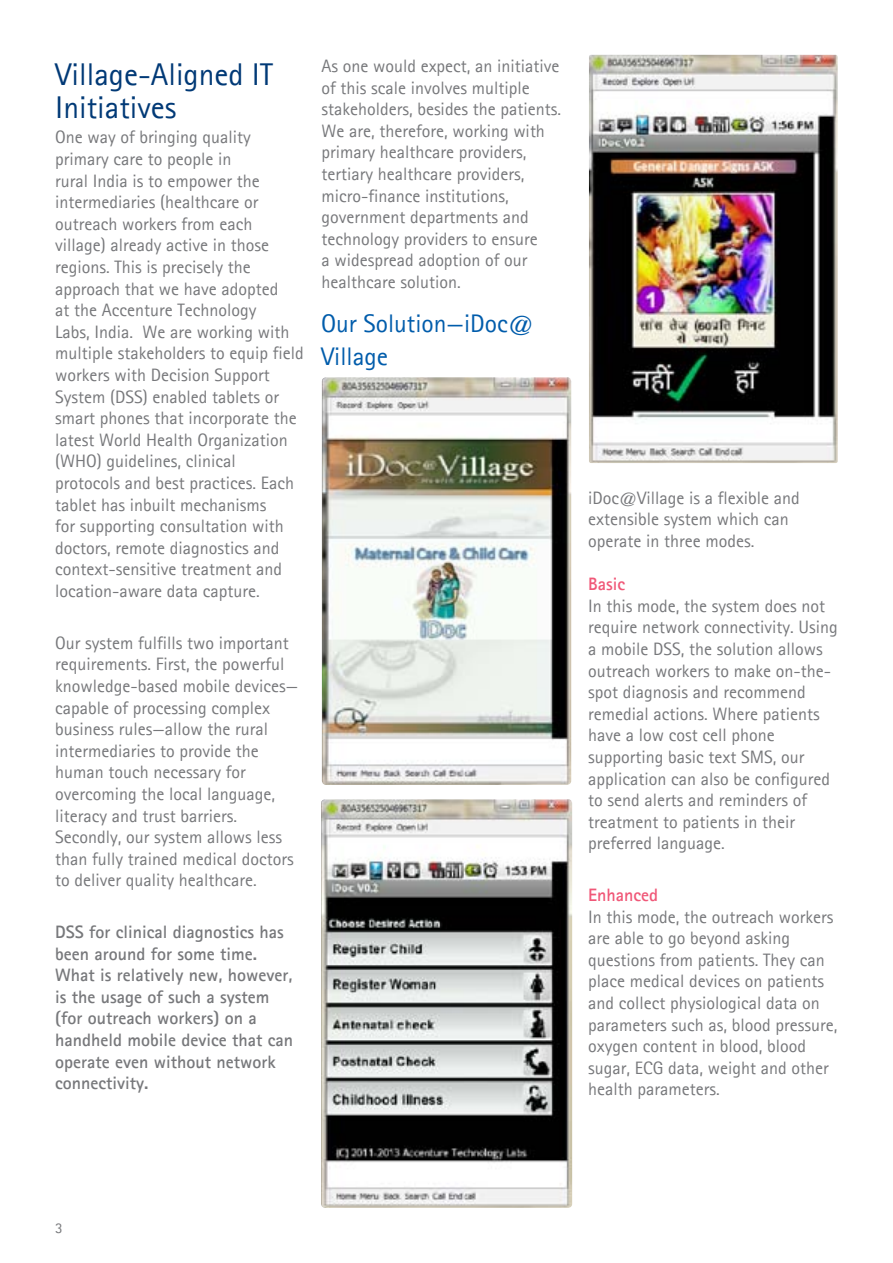
<style>
.page{position:relative;width:893px;height:1263px;background:#fff}
.page>*{position:absolute;margin:0;border:0;box-sizing:border-box;transform-origin:0 0}
.t1{font:31.5px/33px "Agfa Rotis Sans Serif";color:#003976}
.t2{font:25.5px/33px "Agfa Rotis Sans Serif";color:#005cab}
.t3{font:18px/21.6px "Agfa Rotis Sans Serif";color:#77787b}
.t4{font:700 18px/21.6px "Agfa Rotis Sans Serif";color:#77787b}
.t5{font:700 18px "Agfa Rotis Sans Serif";color:#f05878}
.t6{font:15px "Agfa Rotis Sans Serif";color:#77787b}
</style>
<div class="page">
<img style="left:322px;top:377px;width:249px;height:408px">
<img style="left:321px;top:799px;width:251px;height:409px">
<img style="left:589px;top:55px;width:249px;height:408px">
<h1 class="t1" style="left:55px;top:57px;width:219px">Village-Aligned IT<br>Initiatives</h1>
<p class="t3" style="left:55px;top:126px;width:250px">One way of bringing quality primary care to people in<br>rural India is to empower the intermediaries (healthcare or outreach workers from each village) already active in those regions. This is precisely the approach that we have adopted<br>at the Accenture Technology<br>Labs, India. We are working with multiple stakeholders to equip field workers with Decision Support<br>System (DSS) enabled tablets or smart phones that incorporate the latest World Health Organization (WHO) guidelines, clinical protocols and best practices. Each tablet has inbuilt mechanisms<br>for supporting consultation with doctors, remote diagnostics and context-sensitive treatment and location-aware data capture.</p>
<p class="t3" style="left:55px;top:631px;width:244px">Our system fulfills two important requirements. First, the powerful knowledge-based mobile devices— capable of processing complex business rules—allow the rural intermediaries to provide the human touch necessary for overcoming the local language, literacy and trust barriers.<br>Secondly, our system allows less than fully trained medical doctors to deliver quality healthcare.</p>
<p class="t4" style="left:55px;top:921px;width:239px">DSS for clinical diagnostics has been around for some time.<br>What is relatively new, however, is the usage of such a system (for outreach workers) on a handheld mobile device that can operate even without network connectivity.</p>
<p class="t3" style="left:321px;top:55px;width:241px">As one would expect, an initiative of this scale involves multiple stakeholders, besides the patients.<br>We are, therefore, working with primary healthcare providers, tertiary healthcare providers, micro-finance institutions, government departments and technology providers to ensure<br>a widespread adoption of our healthcare solution.</p>
<h2 class="t2" style="left:321px;top:307px;width:214px">Our Solution—iDoc@<br>Village</h2>
<p class="t3" style="left:588px;top:486px;width:213px">iDoc@Village is a flexible and extensible system which can operate in three modes.</p>
<p class="t5" style="left:588px;top:573px;width:38px">Basic</p>
<p class="t3" style="left:588px;top:594px;width:251px">In this mode, the system does not require network connectivity. Using a mobile DSS, the solution allows outreach workers to make on-the&shy;spot diagnosis and recommend remedial actions. Where patients have a low cost cell phone supporting basic text SMS, our application can also be configured to send alerts and reminders of treatment to patients in their preferred language.</p>
<p class="t5" style="left:588px;top:883px;width:72px">Enhanced</p>
<p class="t3" style="left:588px;top:905px;width:251px">In this mode, the outreach workers are able to go beyond asking questions from patients. They can place medical devices on patients and collect physiological data on parameters such as, blood pressure, oxygen content in blood, blood sugar, ECG data, weight and other health parameters.</p>
<p class="t6" style="left:55px;top:1219px;width:9px">3</p>
</div>
